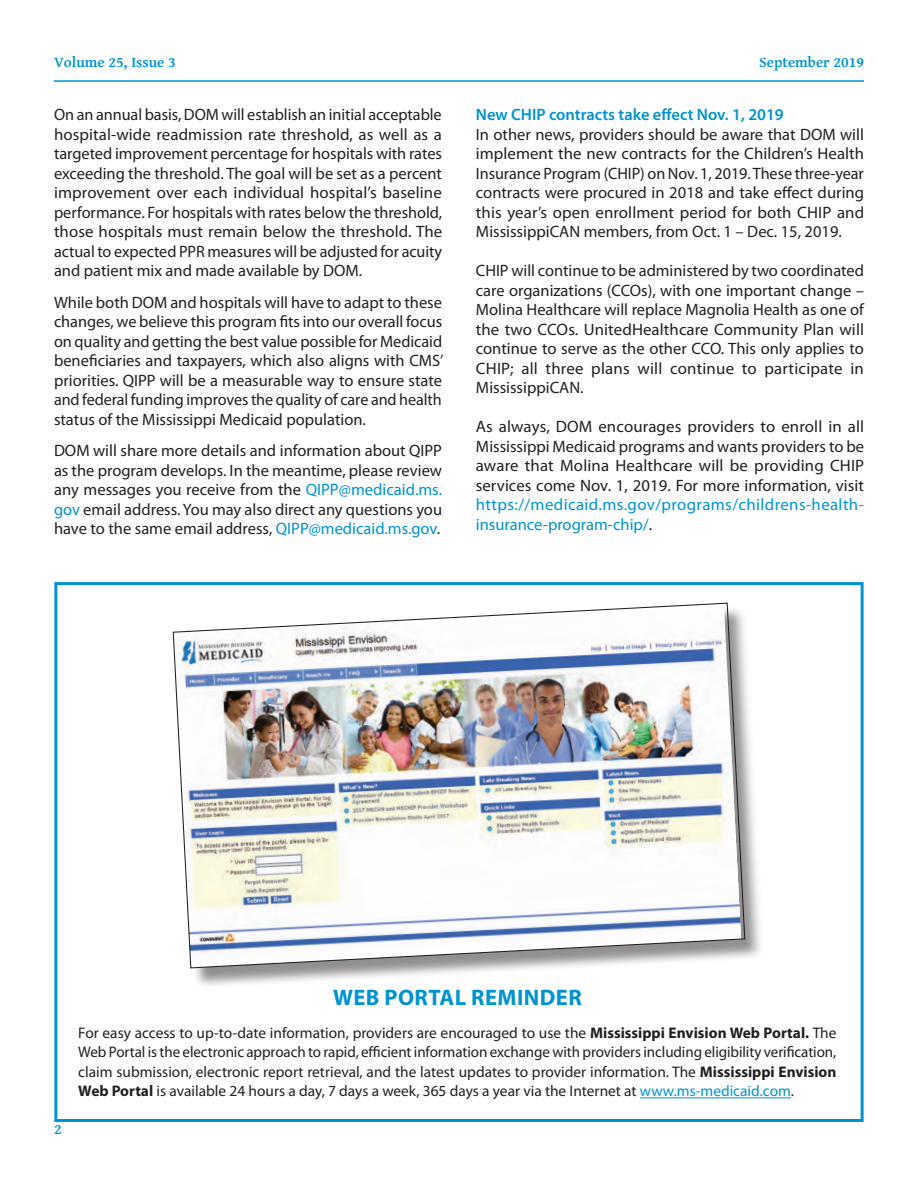
<style>
.page{position:relative;width:918px;height:1188px;background:#fff}
.page>*{position:absolute;margin:0;border:0;box-sizing:border-box;transform-origin:0 0}
.t1{font:700 22.5px "Myriad Pro";letter-spacing:.02em;color:#0093d0}
.t2{font:16.5px/19.5px "Myriad Pro";color:#231f20;text-align:justify}
.t3{font:16.5px/19.8px "Myriad Pro";letter-spacing:.025em;color:#0093d0}
.t4{font:600 16.5px "Myriad Pro";color:#0093d0}
.t5{font:15.3px/19.5px "Myriad Pro";color:#231f20;text-align:justify}
.t6{font:700 15px "Gentium Basic";color:#0093d0}
.s1{color:#0093d0}
.s2{color:#231f20}
.s3{font-weight:700}
</style>
<div class="page">
<hr style="left:54px;top:80px;width:810px;height:2px;background:#0093d0">
<div style="left:54px;top:582px;width:810px;height:540px;border:3px solid #0093d0"></div>
<hr style="left:640px;top:1097px;width:151px;height:1px;background:#0093d0">
<div style="left:176px;top:606px;width:590px;height:383px;background:#231f20;opacity:.5"></div>
<img style="left:172px;top:602px;width:574px;height:367px">
<p class="t6" style="left:54px;top:51px;width:123px">Volume 25, Issue 3</p>
<p class="t6" style="left:759px;top:51px;width:106px">September 2019</p>
<p class="t2" style="left:54px;top:105px;width:390px">On an annual basis, DOM will establish an initial acceptable hospital-wide readmission rate threshold, as well as a targeted improvement percentage for hospitals with rates exceeding the threshold. The goal will be set as a percent improvement over each individual hospital’s baseline performance. For hospitals with rates below the threshold, those hospitals must remain below the threshold. The actual to expected PPR measures will be adjusted for acuity and patient mix and made available by DOM.</p>
<p class="t2" style="left:54px;top:292px;width:391px">While both DOM and hospitals will have to adapt to these changes, we believe this program fits into our overall focus on quality and getting the best value possible for Medicaid beneficiaries and taxpayers, which also aligns with CMS’ priorities. QIPP will be a measurable way to ensure state and federal funding improves the quality of care and health status of the Mississippi Medicaid population.</p>
<p class="t2" style="left:54px;top:441px;width:390px">DOM will share more details and information about QIPP as the program develops. In the meantime, please review any messages you receive from the <span class="s1">QIPP@medicaid.ms. gov</span> email address. You may also direct any questions you have to the same email address, <span class="s1">QIPP@medicaid.ms.gov</span>.</p>
<p class="t4" style="left:476px;top:104px;width:309px">New CHIP contracts take effect Nov. 1, 2019</p>
<p class="t2" style="left:476px;top:124px;width:390px">In other news, providers should be aware that DOM will implement the new contracts for the Children’s Health Insurance Program (CHIP) on Nov. 1, 2019. These three-year contracts were procured in 2018 and take effect during this year’s open enrollment period for both CHIP and MississippiCAN members, from Oct. 1 – Dec. 15, 2019.</p>
<p class="t2" style="left:476px;top:261px;width:390px">CHIP will continue to be administered by two coordinated care organizations (CCOs), with one important change – Molina Healthcare will replace Magnolia Health as one of the two CCOs. UnitedHealthcare Community Plan will continue to serve as the other CCO. This only applies to CHIP; all three plans will continue to participate in MississippiCAN.</p>
<p class="t2" style="left:476px;top:417px;width:390px">As always, DOM encourages providers to enroll in all Mississippi Medicaid programs and wants providers to be aware that Molina Healthcare will be providing CHIP services come Nov. 1, 2019. For more information, visit</p>
<p class="t3" style="left:476px;top:495px;width:389px">https://medicaid.ms.gov/programs/childrens-health&shy;insurance-program-chip/<span class="s2">.</span></p>
<p class="t6" style="left:54px;top:1118px;width:9px">2</p>
<h1 class="t1" style="left:333px;top:983px;width:250px">WEB PORTAL REMINDER</h1>
<p class="t5" style="left:78px;top:1023px;width:760px">For easy access to up-to-date information, providers are encouraged to use the <span class="s3">Mississippi Envision Web Portal.</span> The Web Portal is the electronic approach to rapid, efficient information exchange with providers including eligibility verification, claim submission, electronic report retrieval, and the latest updates to provider information. The <span class="s3">Mississippi Envision Web Portal</span> is available 24 hours a day, 7 days a week, 365 days a year via the Internet at <span class="s1">www.ms-medicaid.com</span>.</p>
</div>
